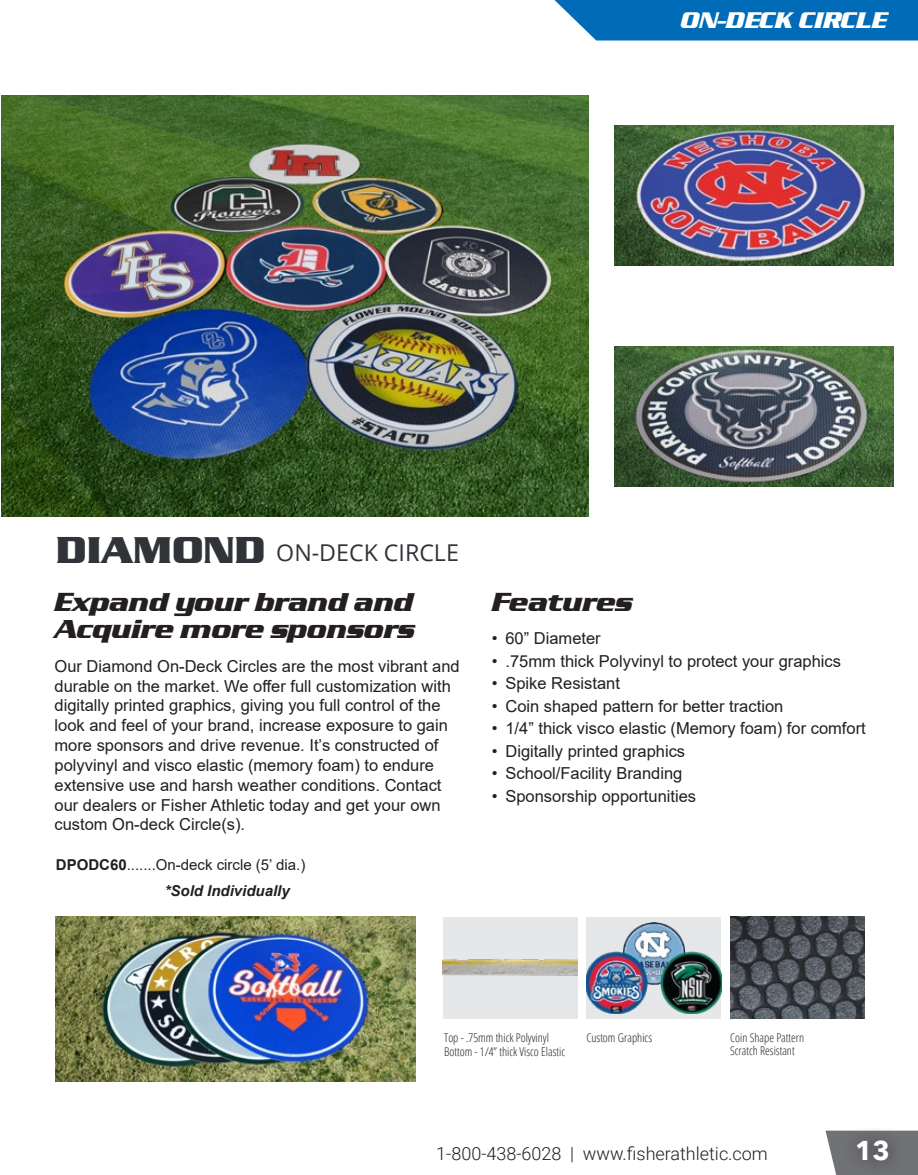
<style>
.page{position:relative;width:918px;height:1175px;background:#fff}
.page>*{position:absolute;margin:0;border:0;box-sizing:border-box;transform-origin:0 0}
.t1{font:700 38.7px "Serpentine DEE";color:#303438}
.t2{font:italic 700 27px "Serpentine DEE";color:#231f20}
.t3{font:700 27px "Avenir Next LT Pro";color:#fff}
.t4{font:italic 700 23.4px "Serpentine DEE";color:#fff}
.t5{font:23.1px "Open Sans";color:#303438}
.t6{font:300 18px "Roboto";color:#231f20}
.t7{font:16.5px/19.8px "Arial";color:#231f20}
.t8{font:15px "Arial";color:#231f20}
.t9{font:italic 700 15px "Arial";color:#231f20}
.t10{font:300 condensed 12px "Open Sans";color:#231f20}
.s1{font-weight:700}
</style>
<div class="page">
<svg style="left:826px;top:1130px;width:92px;height:44px"></svg>
<div style="left:840px;top:1123px;width:66px;height:51px;background:#231f20;opacity:.75"></div>
<div style="left:554px;top:0;width:364px;height:40px;background:#006bb6"></div>
<img style="left:1px;top:96px;width:588px;height:420px">
<img style="left:614px;top:126px;width:279px;height:140px">
<img style="left:614px;top:346px;width:279px;height:140px">
<div style="left:586px;top:916px;width:135px;height:102px;background:#e6e7e9"></div>
<img style="left:586px;top:922px;width:135px;height:91px">
<img style="left:730px;top:916px;width:135px;height:102px">
<img style="left:443px;top:917px;width:135px;height:101px">
<img style="left:56px;top:916px;width:360px;height:165px">
<p class="t4" style="left:680px;top:8px;width:208px">ON-DECK CIRCLE</p>
<p class="t1" style="left:56px;top:529px;width:211px">DIAMOND</p>
<p class="t5" style="left:276px;top:536px;width:184px">ON-DECK CIRCLE</p>
<p class="t2" style="left:55px;top:587px;width:360px">Expand your brand and</p>
<p class="t2" style="left:55px;top:614px;width:362px">Acquire more sponsors</p>
<p class="t7" style="left:55px;top:656px;width:407px">Our Diamond On-Deck Circles are the most vibrant and durable on the market. We offer full customization with digitally printed graphics, giving you full control of the look and feel of your brand, increase exposure to gain more sponsors and drive revenue. It’s constructed of polyvinyl and visco elastic (memory foam) to endure extensive use and harsh weather conditions. Contact our dealers or Fisher Athletic today and get your own custom On-deck Circle(s).</p>
<p class="t8" style="left:56px;top:854px;width:251px"><span class="s1">DPODC60</span>.......On-deck circle (5’ dia.)</p>
<p class="t9" style="left:165px;top:880px;width:127px">*Sold Individually</p>
<p class="t2" style="left:492px;top:587px;width:142px">Features</p>
<p class="t7" style="left:492px;top:628px;width:110px">• 60” Diameter</p>
<p class="t7" style="left:492px;top:651px;width:351px">• .75mm thick Polyvinyl to protect your graphics</p>
<p class="t7" style="left:492px;top:673px;width:130px">• Spike Resistant</p>
<p class="t7" style="left:492px;top:696px;width:293px">• Coin shaped pattern for better traction</p>
<p class="t7" style="left:492px;top:718px;width:375px">• 1/4” thick visco elastic (Memory foam) for comfort</p>
<p class="t7" style="left:492px;top:741px;width:195px">• Digitally printed graphics</p>
<p class="t7" style="left:492px;top:763px;width:192px">• School/Facility Branding</p>
<p class="t7" style="left:492px;top:786px;width:206px">• Sponsorship opportunities</p>
<p class="t10" style="left:444px;top:1029px;width:106px">Top - .75mm thick Polyvinyl</p>
<p class="t10" style="left:444px;top:1043px;width:122px">Bottom - 1/4” thick Visco Elastic</p>
<p class="t10" style="left:586px;top:1029px;width:67px">Custom Graphics</p>
<p class="t10" style="left:730px;top:1029px;width:76px">Coin Shape Pattern</p>
<p class="t10" style="left:730px;top:1042px;width:66px">Scratch Resistant</p>
<p class="t6" style="left:436px;top:1140px;width:333px">1-800-438-6028 | www.fisherathletic.com</p>
<h2 class="t3" style="left:855px;top:1134px;width:36px">13</h2>
</div>
